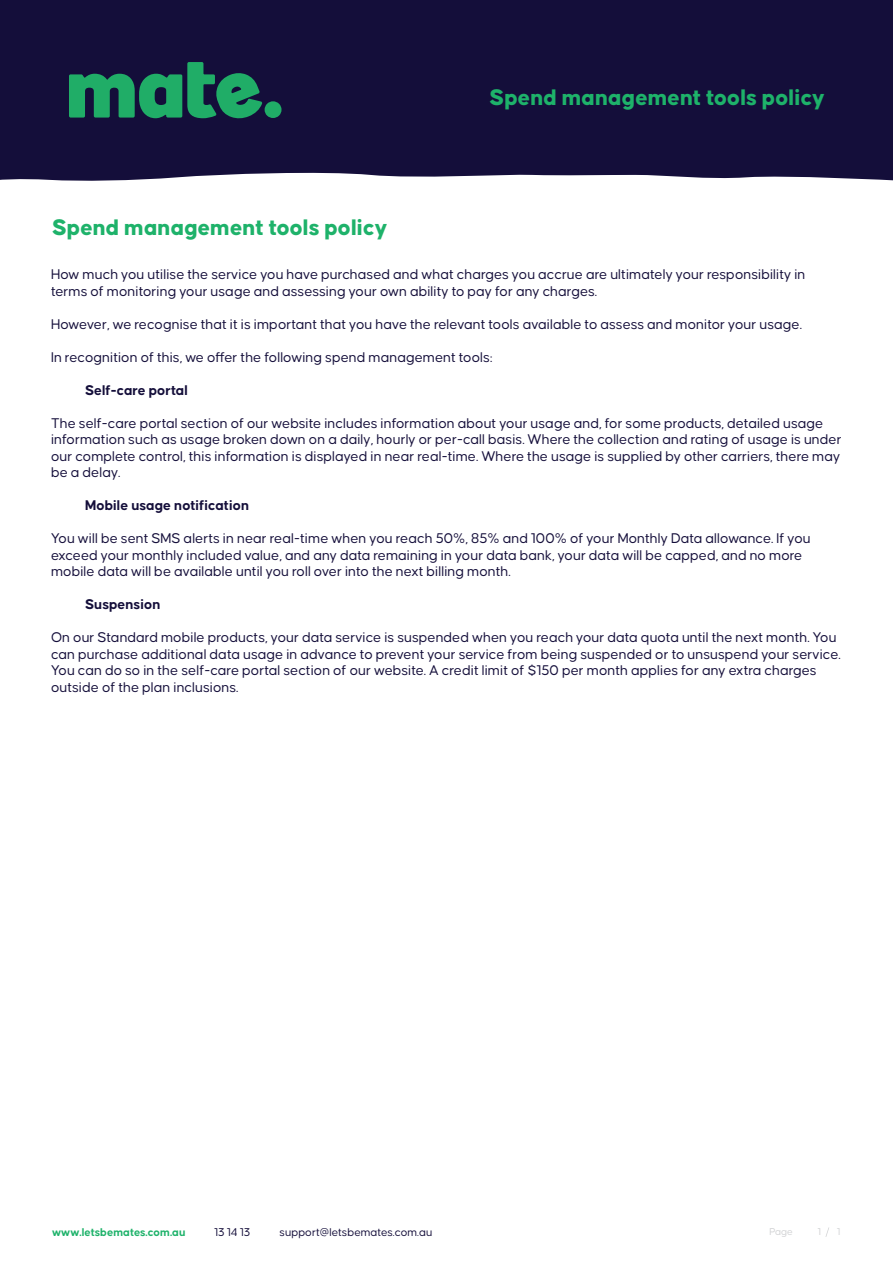
<style>
.page{position:relative;width:893px;height:1263px;background:#fff}
.page>*{position:absolute;margin:0;border:0;box-sizing:border-box;transform-origin:0 0}
.t1{font:800 24px "Causten";color:#1eb26a}
.Body{font:15px/16.5px "Causten";color:#140e3a}
.Body-2{font:700 15px "Causten";color:#140e3a}
.t2{font:12px "Causten";color:#140e3a}
.t3{font:700 12px "Causten";color:#1eb26a}
.t4{font:10.5px "Causten";color:#d1d2d4}
</style>
<div class="page">
<div style="left:0;top:0;width:893px;height:181px;background:#140e3a"></div>
<svg style="left:69px;top:62px;width:212px;height:57px;background:#1a6452"></svg>
<svg style="left:825px;top:1227px;width:4px;height:10px"></svg>
<p class="t1" style="left:52px;top:214px;width:337px">Spend management tools policy</p>
<h1 class="t1" style="left:490px;top:83px;width:337px">Spend management tools policy</h1>
<p class="Body" style="left:51px;top:266px;width:756px">How much you utilise the service you have purchased and what charges you accrue are ultimately your responsibility in terms of monitoring your usage and assessing your own ability to pay for any charges.</p>
<p class="Body" style="left:51px;top:315px;width:752px">However, we recognise that it is important that you have the relevant tools available to assess and monitor your usage.</p>
<p class="Body" style="left:51px;top:348px;width:443px">In recognition of this, we offer the following spend management tools:</p>
<p class="Body-2" style="left:85px;top:381px;width:104px">Self-care portal</p>
<p class="Body" style="left:51px;top:414px;width:792px">The self-care portal section of our website includes information about your usage and, for some products, detailed usage information such as usage broken down on a daily, hourly or per-call basis. Where the collection and rating of usage is under our complete control, this information is displayed in near real-time. Where the usage is supplied by other carriers, there may be a delay.</p>
<p class="Body-2" style="left:85px;top:497px;width:166px">Mobile usage notification</p>
<p class="Body" style="left:51px;top:530px;width:761px">You will be sent SMS alerts in near real-time when you reach 50%, 85% and 100% of your Monthly Data allowance. If you exceed your monthly included value, and any data remaining in your data bank, your data will be capped, and no more mobile data will be available until you roll over into the next billing month.</p>
<p class="Body-2" style="left:85px;top:596px;width:77px">Suspension</p>
<p class="Body" style="left:51px;top:629px;width:791px">On our Standard mobile products, your data service is suspended when you reach your data quota until the next month. You can purchase additional data usage in advance to prevent your service from being suspended or to unsuspend your service.<br>You can do so in the self-care portal section of our website. A credit limit of $150 per month applies for any extra charges outside of the plan inclusions.</p>
<p class="t3" style="left:52px;top:1226px;width:135px">www.letsbemates.com.au</p>
<p class="t2" style="left:214px;top:1226px;width:37px">13 14 13</p>
<p class="t2" style="left:280px;top:1226px;width:154px">support@letsbemates.com.au</p>
<p class="t4" style="left:769px;top:1226px;width:25px">Page</p>
<p class="t4" style="left:818px;top:1226px;width:5px">1</p>
<p class="t4" style="left:837px;top:1226px;width:5px">1</p>
</div>
